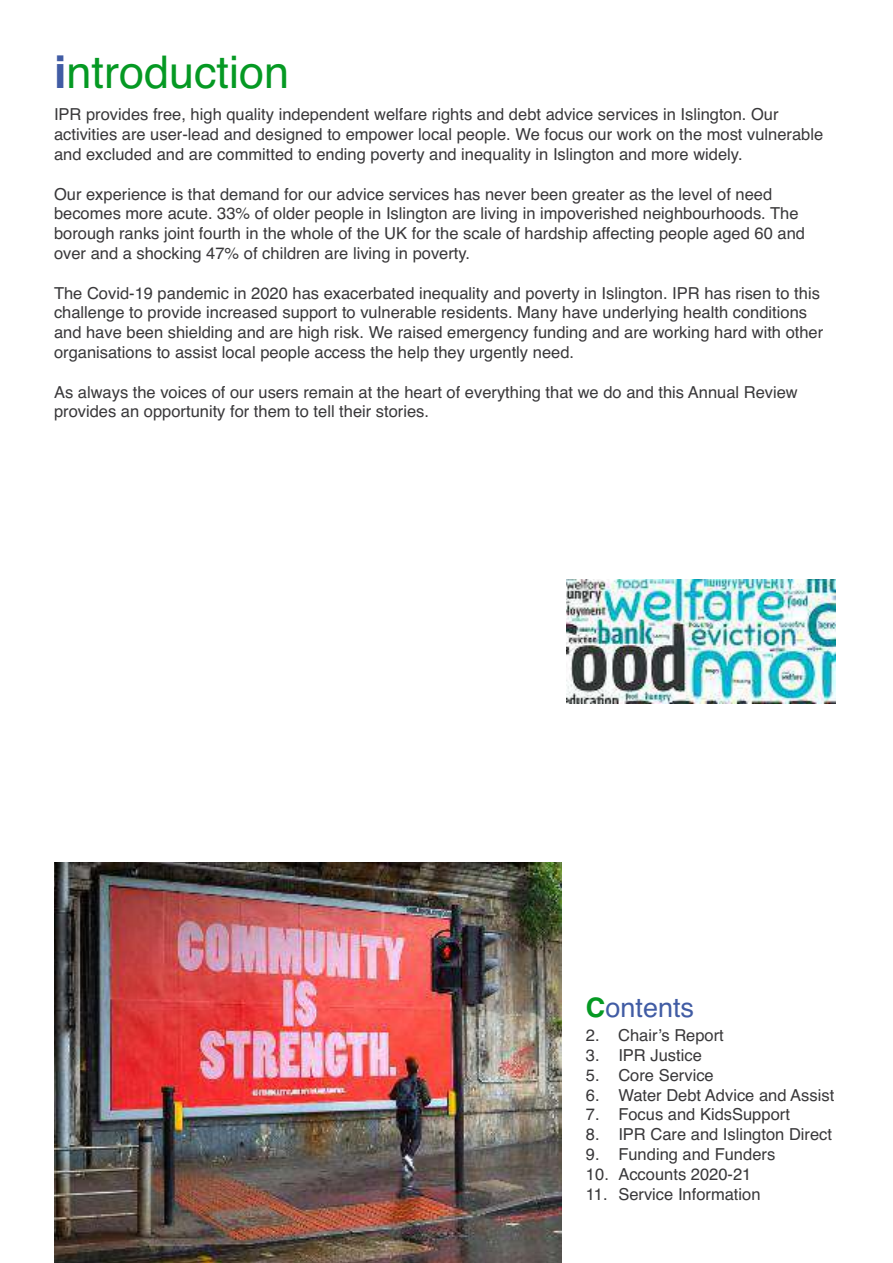
<style>
.page{position:relative;width:893px;height:1263px;background:#fff}
.page>*{position:absolute;margin:0;border:0;box-sizing:border-box;transform-origin:0 0}
.t1{font:45px "Helvetica";color:#059923}
.t2{font:27px "Helvetica";color:#415ca4}
.t3{font:16.5px/19.8px "Helvetica";color:#39383a}
.s1{font-weight:700;color:#415ca4}
.s2{font-weight:700;color:#059923}
</style>
<div class="page">
<img style="left:54px;top:862px;width:507px;height:401px">
<img style="left:567px;top:580px;width:269px;height:124px">
<h1 class="t1" style="left:54px;top:46px;width:237px"><span class="s1">i</span>ntroduction</h1>
<p class="t3" style="left:54px;top:105px;width:771px">IPR provides free, high quality independent welfare rights and debt advice services in Islington. Our activities are user-lead and designed to empower local people. We focus our work on the most vulnerable and excluded and are committed to ending poverty and inequality in Islington and more widely.</p>
<p class="t3" style="left:54px;top:184px;width:752px">Our experience is that demand for our advice services has never been greater as the level of need becomes more acute. 33% of older people in Islington are living in impoverished neighbourhoods. The borough ranks joint fourth in the whole of the UK for the scale of hardship affecting people aged 60 and over and a shocking 47% of children are living in poverty.</p>
<p class="t3" style="left:54px;top:283px;width:771px">The Covid-19 pandemic in 2020 has exacerbated inequality and poverty in Islington. IPR has risen to this challenge to provide increased support to vulnerable residents. Many have underlying health conditions and have been shielding and are high risk. We raised emergency funding and are working hard with other organisations to assist local people access the help they urgently need.</p>
<p class="t3" style="left:54px;top:382px;width:745px">As always the voices of our users remain at the heart of everything that we do and this Annual Review provides an opportunity for them to tell their stories.</p>
<h2 class="t2" style="left:586px;top:991px;width:110px"><span class="s2">C</span>ontents</h2>
<p class="t3" style="left:586px;top:1025px;width:139px">2. Chair’s Report</p>
<p class="t3" style="left:586px;top:1045px;width:117px">3. IPR Justice</p>
<p class="t3" style="left:586px;top:1065px;width:129px">5. Core Service</p>
<p class="t3" style="left:586px;top:1085px;width:250px">6. Water Debt Advice and Assist</p>
<p class="t3" style="left:586px;top:1105px;width:205px">7. Focus and KidsSupport</p>
<p class="t3" style="left:586px;top:1124px;width:248px">8. IPR Care and Islington Direct</p>
<p class="t3" style="left:586px;top:1144px;width:191px">9. Funding and Funders</p>
<p class="t3" style="left:586px;top:1164px;width:167px">10. Accounts 2020-21</p>
<p class="t3" style="left:586px;top:1184px;width:176px">11. Service Information</p>
</div>
